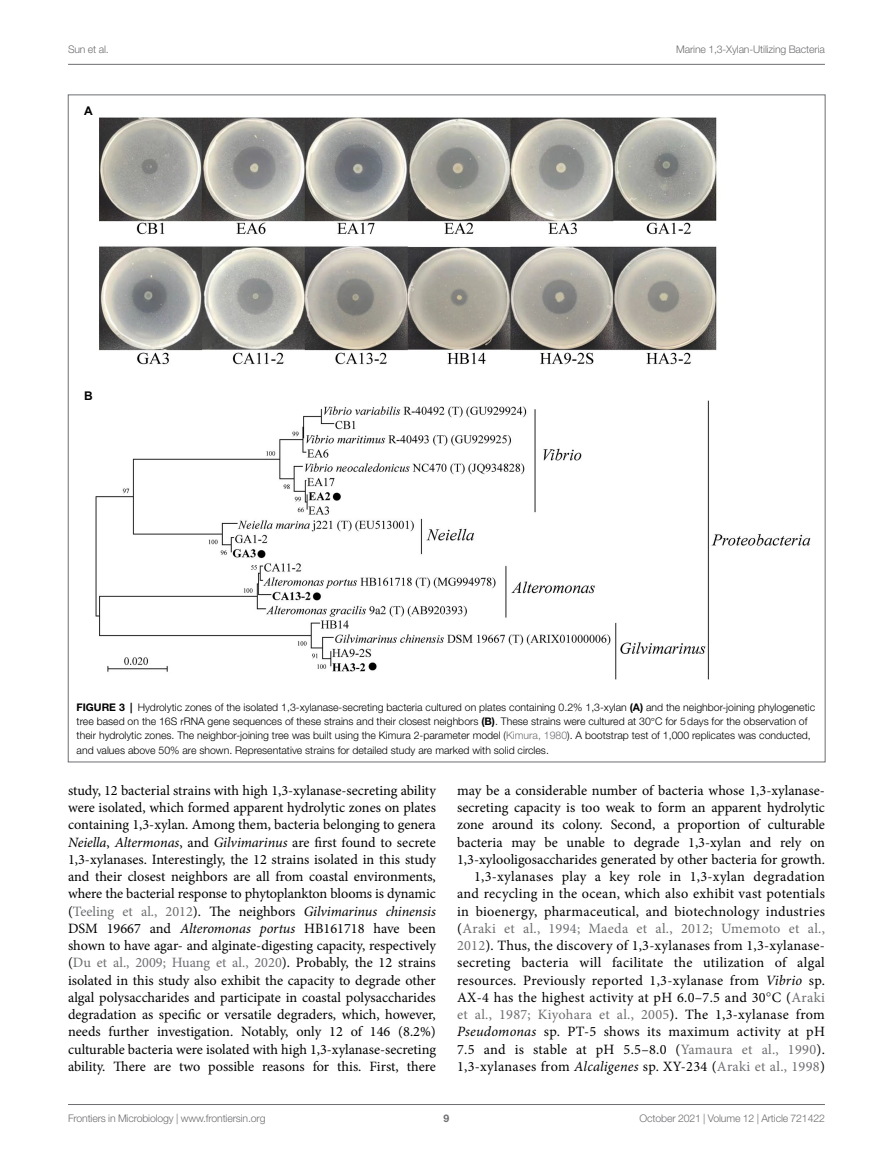
<style>
.page{position:relative;width:893px;height:1170px;background:#fff}
.page>*{position:absolute;margin:0;border:0;box-sizing:border-box;transform-origin:0 0}
.TEXT{font:14.25px/17.2px "Minion Pro";color:#000;text-align:justify}
.t1{font:700 12px "Arial";color:#000}
.FIG_LEG{font:300 10.5px/14.2px "Helvetica Neue LT Std";color:#000}
.t2{font:300 10.5px "Helvetica Neue LT Std";letter-spacing:-.015em;color:#6d6e71}
.t3{font:700 10.5px "Helvetica Neue LT Std";color:#6d6e71}
.s1{font-weight:700}
.s2{font-family:"STIX General";font-weight:400}
.s3{color:#6d6e71}
.s4{font-style:italic}
.s5{font-family:"STIX General"}
</style>
<div class="page">
<hr style="left:68px;top:64px;width:757px;height:1px;background:#6d6e71">
<hr style="left:68px;top:1104px;width:757px;height:1px;background:#6d6e71">
<img style="left:95px;top:117px;width:716px;height:563px">
<p class="t2" style="left:68px;top:42px;width:42px">Sun et al.</p>
<p class="t2" style="left:676px;top:42px;width:150px">Marine 1,3-Xylan-Utilizing Bacteria</p>
<p class="t1" style="left:84px;top:102px;width:10px">A</p>
<p class="t1" style="left:84px;top:387px;width:10px">B</p>
<p class="FIG_LEG" style="left:77px;top:699px;width:740px"><span class="s1">FIGURE 3 |</span> Hydrolytic zones of the isolated 1,3-xylanase-secreting bacteria cultured on plates containing 0.2% 1,3-xylan <span class="s1">(A)</span> and the neighbor-joining phylogenetic tree based on the 16S rRNA gene sequences of these strains and their closest neighbors <span class="s1">(B)</span>. These strains were cultured at 30<span class="s2">°</span>C for 5days for the observation of their hydrolytic zones. The neighbor-joining tree was built using the Kimura 2-parameter model (<span class="s3">Kimura, 1980</span>). A bootstrap test of 1,000 replicates was conducted, and values above 50% are shown. Representative strains for detailed study are marked with solid circles.</p>
<p class="TEXT" style="left:68px;top:781px;width:369px">study, 12 bacterial strains with high 1,3-xylanase-secreting ability were isolated, which formed apparent hydrolytic zones on plates containing 1,3-xylan. Among them, bacteria belonging to genera <span class="s4">Neiella</span>, <span class="s4">Altermonas</span>, and <span class="s4">Gilvimarinus</span> are first found to secrete 1,3-xylanases. Interestingly, the 12 strains isolated in this study and their closest neighbors are all from coastal environments, where the bacterial response to phytoplankton blooms is dynamic (<span class="s3">Teeling et al., 2012</span>). The neighbors <span class="s4">Gilvimarinus chinensis </span>DSM 19667 and <span class="s4">Alteromonas portus</span> HB161718 have been shown to have agar- and alginate-digesting capacity, respectively (<span class="s3">Du et al., 2009; Huang et al., 2020</span>). Probably, the 12 strains isolated in this study also exhibit the capacity to degrade other algal polysaccharides and participate in coastal polysaccharides degradation as specific or versatile degraders, which, however, needs further investigation. Notably, only 12 of 146 (8.2%) culturable bacteria were isolated with high 1,3-xylanase-secreting ability. There are two possible reasons for this. First, there</p>
<p class="TEXT" style="left:457px;top:781px;width:369px">may be a considerable number of bacteria whose 1,3-xylanase&shy;secreting capacity is too weak to form an apparent hydrolytic zone around its colony. Second, a proportion of culturable bacteria may be unable to degrade 1,3-xylan and rely on 1,3-xylooligosaccharides generated by other bacteria for growth.</p>
<p class="TEXT" style="left:457px;top:868px;width:369px;text-indent:17px">1,3-xylanases play a key role in 1,3-xylan degradation and recycling in the ocean, which also exhibit vast potentials in bioenergy, pharmaceutical, and biotechnology industries (<span class="s3">Araki et al., 1994; Maeda et al., 2012; Umemoto et al., 2012</span>). Thus, the discovery of 1,3-xylanases from 1,3-xylanase&shy;secreting bacteria will facilitate the utilization of algal resources. Previously reported 1,3-xylanase from <span class="s4">Vibrio</span> sp.<br>AX-4 has the highest activity at pH 6.0–7.5 and 30<span class="s5">°</span>C (<span class="s3">Araki et al., 1987; Kiyohara et al., 2005</span>). The 1,3-xylanase from <span class="s4">Pseudomonas</span> sp. PT-5 shows its maximum activity at pH 7.5 and is stable at pH 5.5–8.0 (<span class="s3">Yamaura et al., 1990</span>).<br>1,3-xylanases from <span class="s4">Alcaligenes</span> sp. XY-234 (<span class="s3">Araki et al., 1998</span>)</p>
<p class="t2" style="left:68px;top:1111px;width:199px">Frontiers in Microbiology | www.frontiersin.org</p>
<p class="t3" style="left:444px;top:1111px;width:7px">9</p>
<p class="t2" style="left:640px;top:1111px;width:187px">October 2021 | Volume 12 | Article 721422</p>
</div>
